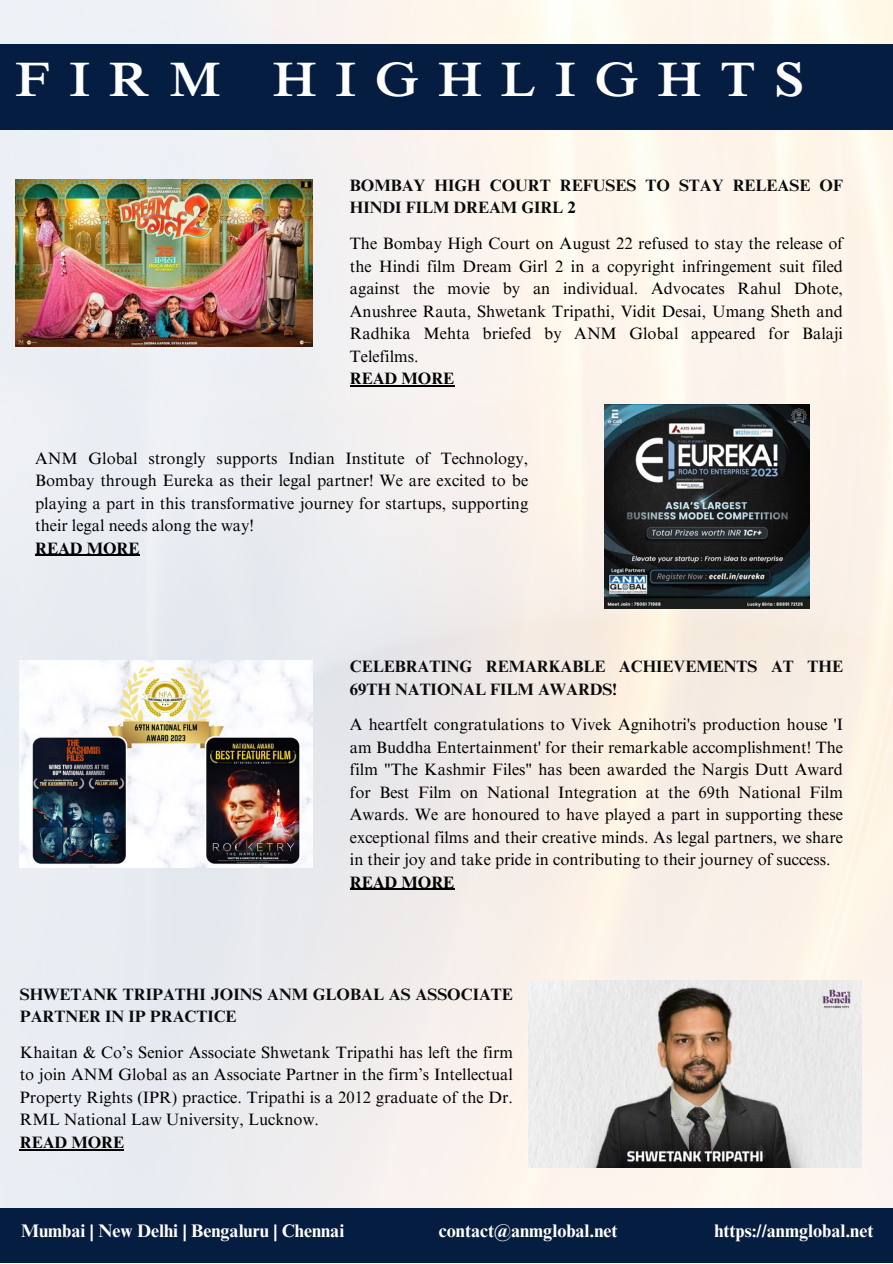
<style>
.page{position:relative;width:893px;height:1264px;background:#fff}
.page>*{position:absolute;margin:0;border:0;box-sizing:border-box;transform-origin:0 0}
.t1{font:600 49.5px "Times NRMT Pro";letter-spacing:.385em;color:#fff}
.t2{font:700 18.15px "Times NRMT Pro";color:#fff}
.t3{font:16.5px/22.5px "Times NRMT Pro";color:#000;text-align:justify}
.t4{font:700 16.5px/22.5px "Times NRMT Pro";color:#090b0c}
.t5{font:700 16.5px "Times NRMT Pro";color:#000}
</style>
<div class="page">
<img style="left:0;top:0;width:892px;height:1208px">
<div style="left:0;top:1208px;width:892px;height:54px;background:#051d40"></div>
<div style="left:0;top:44px;width:892px;height:86px;background:#051d40"></div>
<img style="left:15px;top:179px;width:297px;height:168px">
<img style="left:604px;top:404px;width:205px;height:205px">
<img style="left:20px;top:660px;width:292px;height:207px">
<img style="left:528px;top:980px;width:333px;height:187px">
<hr style="left:350px;top:385px;width:104px;height:1px;background:#000">
<hr style="left:35px;top:554px;width:104px;height:2px;background:#000">
<hr style="left:350px;top:888px;width:104px;height:1px;background:#000">
<hr style="left:20px;top:1149px;width:104px;height:1px;background:#000">
<p class="t1" style="left:15px;top:61px;width:790px">FIRM HIGHLIGHTS</p>
<p class="t4" style="left:350px;top:176px;width:494px">BOMBAY HIGH COURT REFUSES TO STAY RELEASE OF<br>HINDI FILM DREAM GIRL 2</p>
<p class="t3" style="left:350px;top:234px;width:494px">The Bombay High Court on August 22 refused to stay the release of the Hindi film Dream Girl 2 in a copyright infringement suit filed against the movie by an individual. Advocates Rahul Dhote, Anushree Rauta, Shwetank Tripathi, Vidit Desai, Umang Sheth and Radhika Mehta briefed by ANM Global appeared for Balaji Telefilms.</p>
<p class="t5" style="left:350px;top:372px;width:106px">READ MORE</p>
<p class="t3" style="left:35px;top:449px;width:494px">ANM Global strongly supports Indian Institute of Technology, Bombay through Eureka as their legal partner! We are excited to be playing a part in this transformative journey for startups, supporting their legal needs along the way!</p>
<p class="t5" style="left:35px;top:541px;width:106px">READ MORE</p>
<p class="t4" style="left:350px;top:657px;width:494px">CELEBRATING REMARKABLE ACHIEVEMENTS AT THE<br>69TH NATIONAL FILM AWARDS!</p>
<p class="t3" style="left:350px;top:715px;width:494px">A heartfelt congratulations to Vivek Agnihotri's production house 'I am Buddha Entertainment' for their remarkable accomplishment! The film "The Kashmir Files" has been awarded the Nargis Dutt Award for Best Film on National Integration at the 69th National Film Awards. We are honoured to have played a part in supporting these exceptional films and their creative minds. As legal partners, we share in their joy and take pride in contributing to their journey of success.</p>
<p class="t5" style="left:350px;top:875px;width:106px">READ MORE</p>
<p class="t4" style="left:20px;top:985px;width:494px">SHWETANK TRIPATHI JOINS ANM GLOBAL AS ASSOCIATE<br>PARTNER IN IP PRACTICE</p>
<p class="t3" style="left:20px;top:1043px;width:494px">Khaitan &amp; Co’s Senior Associate Shwetank Tripathi has left the firm to join ANM Global as an Associate Partner in the firm’s Intellectual Property Rights (IPR) practice. Tripathi is a 2012 graduate of the Dr.<br>RML National Law University, Lucknow.</p>
<p class="t5" style="left:20px;top:1136px;width:106px">READ MORE</p>
<p class="t2" style="left:21px;top:1223px;width:324px">Mumbai | New Delhi | Bengaluru | Chennai</p>
<p class="t2" style="left:439px;top:1223px;width:180px">contact@anmglobal.net</p>
<p class="t2" style="left:714px;top:1223px;width:160px">https://anmglobal.net</p>
</div>
